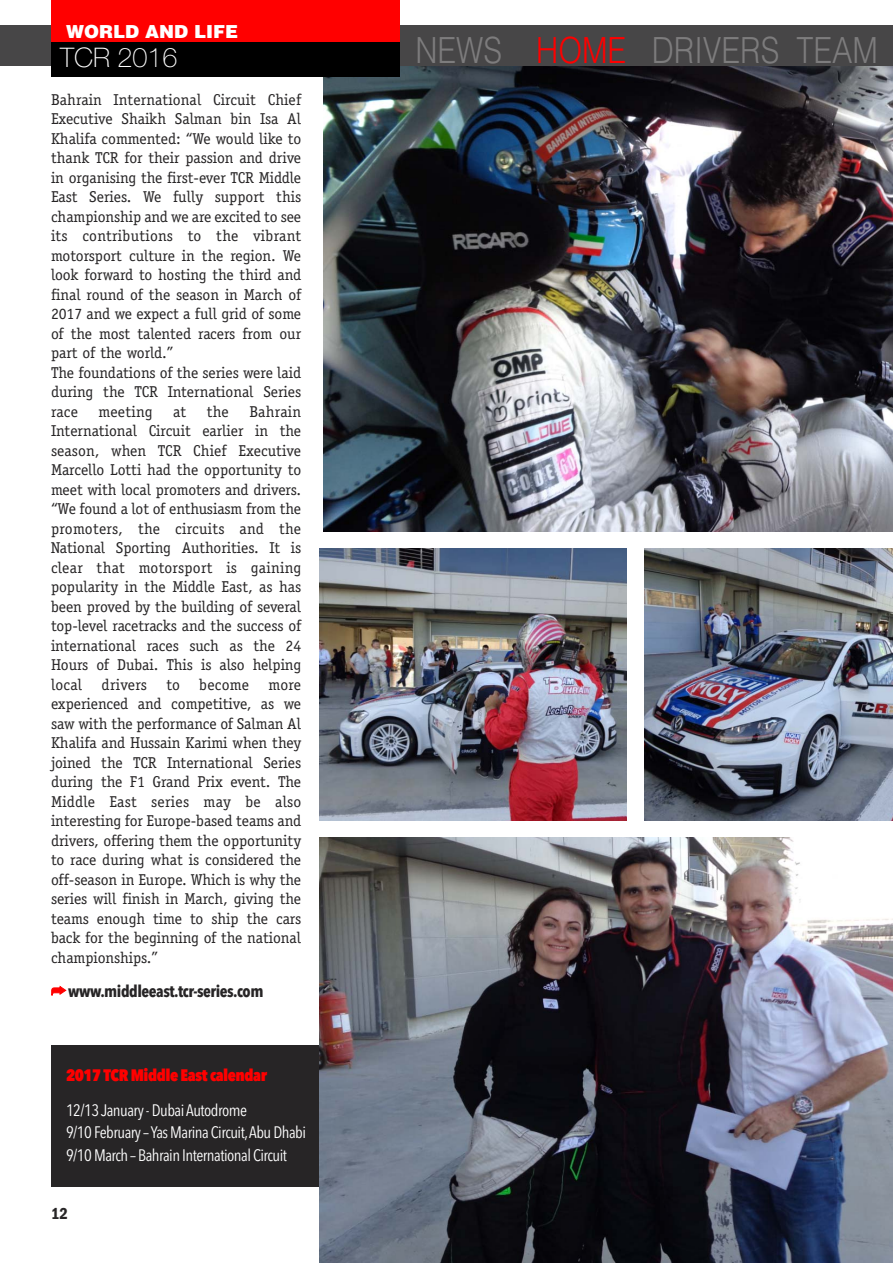
<style>
.page{position:relative;width:893px;height:1263px;background:#fff}
.page>*{position:absolute;margin:0;border:0;box-sizing:border-box;transform-origin:0 0}
.t1{font:300 36px "Helvetica LT Std";color:#7d7c7d;scale:.85 1}
.t2{font:100 27px "Helvetica Neue LT Std";color:#fff}
.t3{font:900 18px "Helvetica LT Std";color:#fff}
.t4{font:16.5px/22.5px "Avenir Next Condensed";letter-spacing:-.03em;color:#fff}
.t5{font:700 16.5px "Avenir Next Condensed";letter-spacing:-.03em;color:#272526}
.t6{font:800 16.5px "Avenir Next Condensed";letter-spacing:-.03em;color:#f00}
.t7{font:16.5px "ITC Franklin Gothic Std Dm Cd";color:#272526}
.t8{font:15.75px/19.5px "Officina Serif Std";letter-spacing:-.005em;color:#272526}
.t9{font:15.75px "Officina Serif Std";letter-spacing:.015em;color:#272526}
.s1{color:#f00}
</style>
<div class="page">
<div style="left:51px;top:1045px;width:276px;height:141px;background:#272526"></div>
<img style="left:323px;top:66px;width:570px;height:466px">
<img style="left:319px;top:837px;width:574px;height:426px">
<div style="left:0;top:26px;width:893px;height:40px;background:#474647"></div>
<div style="left:51px;top:0;width:349px;height:77px;background:#f00"></div>
<div style="left:51px;top:43px;width:349px;height:34px;background:#000"></div>
<img style="left:319px;top:548px;width:307px;height:273px">
<img style="left:644px;top:548px;width:249px;height:273px">
<p class="t3" style="left:66px;top:26px;width:174px">WORLD AND LIFE</p>
<h2 class="t2" style="left:60px;top:42px;width:119px">TCR 2016</h2>
<h1 class="t1" style="left:415px;top:29px;width:546px">NEWS <span class="s1">HOME</span> DRIVERS TEAM</h1>
<p class="t8" style="left:51px;top:91px;width:252px">Bahrain International Circuit Chief Executive Shaikh Salman bin Isa Al Khalifa commented: “We would like to thank TCR for their passion and drive in organising the first-ever TCR Middle East Series. We fully support this championship and we are excited to see its contributions to the vibrant motorsport culture in the region. We look forward to hosting the third and final round of the season in March of 2017 and we expect a full grid of some of the most talented racers from our part of the world.”<br>The foundations of the series were laid during the TCR International Series race</p>
<p class="t8" style="left:51px;top:403px;width:252px;text-align:justify;text-indent:198px">Bahrain International Circuit earlier in the season, when TCR Chief Executive Marcello Lotti had the opportunity to meet with local promoters and drivers. “We found a lot of enthusiasm from the promoters, the circuits and the National Sporting Authorities. It is clear that motorsport is gaining popularity in the Middle East, as has been proved by the building of several top-level racetracks and the success of international races such as the 24<br>Hours of Dubai. This is also helping local drivers to become more experienced and competitive, as we saw with the performance of Salman Al Khalifa and Hussain Karimi when they joined the TCR International Series during the F1 Grand Prix event. The Middle East series may be also interesting for Europe-based teams and drivers, offering them the opportunity to race during what is considered the off-season in Europe. Which is why the series will finish in March, giving the teams enough time to ship the cars back for the beginning of the national championships.”</p>
<p class="t9" style="left:98px;top:406px;width:56px">meeting</p>
<p class="t8" style="left:173px;top:403px;width:15px">at</p>
<p class="t8" style="left:207px;top:403px;width:24px">the</p>
<p class="t5" style="left:51px;top:984px;width:214px"><span class="s1">➦</span>www.middleeast.tcr-series.com</p>
<p class="t6" style="left:66px;top:1066px;width:202px">2017 TCR Middle East calendar</p>
<p class="t4" style="left:66px;top:1100px;width:242px">12/13 January - Dubai Autodrome<br>9/10 February – Yas Marina Circuit, Abu Dhabi<br>9/10 March – Bahrain International Circuit</p>
<p class="t7" style="left:51px;top:1203px;width:18px">12</p>
</div>
